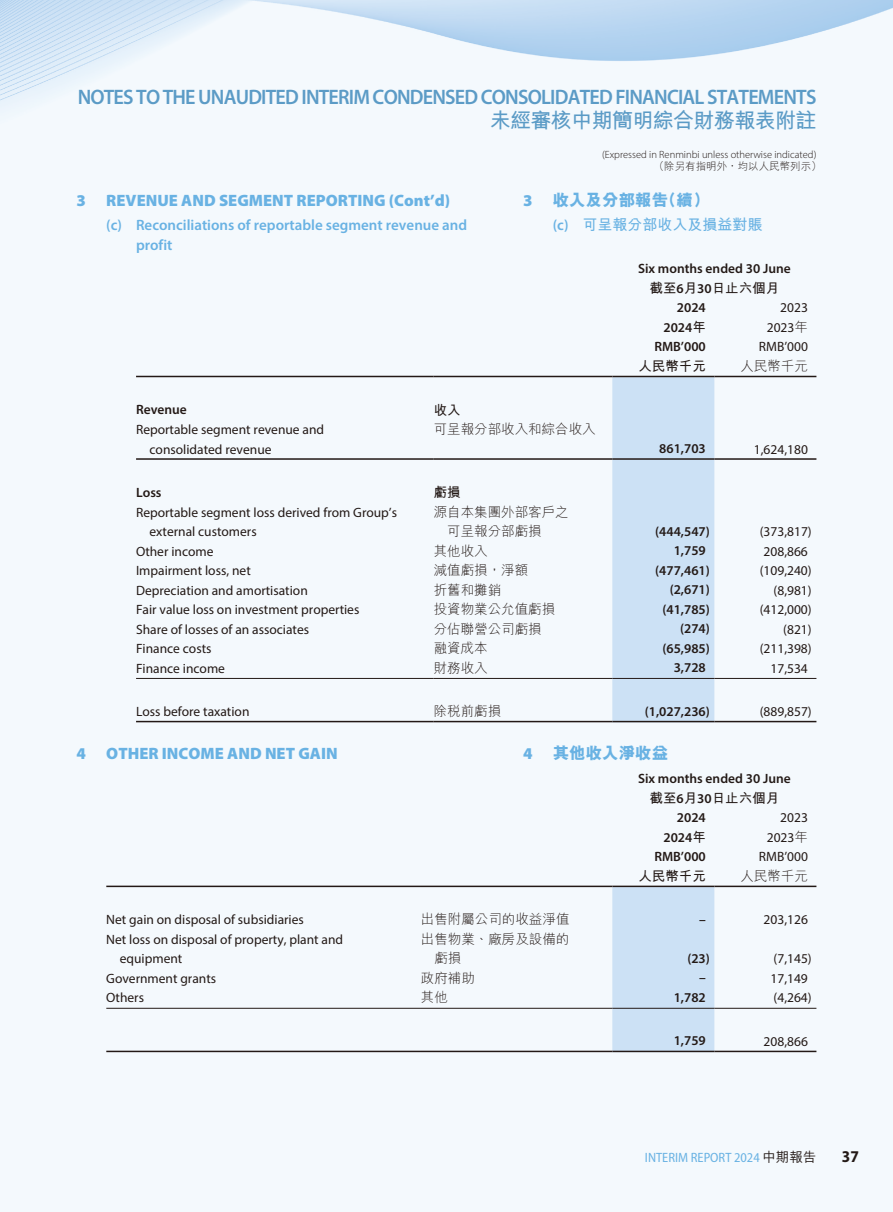
<style>
.page{position:relative;width:893px;height:1212px;background:#f4f9fd}
.page>*{position:absolute;margin:0;border:0;box-sizing:border-box;transform-origin:0 0}
.t1{font:600 21px "Myriad Pro";letter-spacing:-.04em;color:#5b9bc6;scale:.96 1}
.t2{font:700 21px "M Hei HK";letter-spacing:-.03em;color:#5b9bc6}
.t3{font:900 16.5px "Myriad Pro";color:#69b2e3}
.t4{font:800 16.5px "M Hei HK";color:#69b2e3}
.t5{font:700 semi-condensed 16.5px "Myriad Pro";color:#231916}
.t6{font:600 15px/19.5px "Myriad Pro";color:#69b2e3}
.t7{font:700 15px "M Hei HK";color:#69b2e3}
.t8{font:13.5px/19.5px "Myriad Pro";color:#231916}
.t9{font:600 13.5px "Myriad Pro";color:#231916}
.t10{font:300 13.5px/19.5px "M Hei HK";color:#231916}
.t11{font:700 13.5px "M Hei HK";color:#231916}
.t12{font:semi-condensed 13.5px "Myriad Pro";color:#69b2e3}
.t13{font:300 10.5px "Myriad Pro";color:#231916}
.t14{font:300 10.5px "M Hei HK";color:#231916}
.s1{font-family:"Myriad Pro";font-weight:900}
.s2{font-family:"Myriad Pro";font-weight:600}
.s3{font-family:"M Hei HK";font-weight:700}
.s4{font-family:"M Hei HK";font-weight:300}
.s5{font-family:"M Hei HK";font-weight:500;font-stretch:normal;color:#231916}
</style>
<div class="page">
<img style="left:0;top:0;width:893px;height:104px">
<div style="left:612px;top:377px;width:102px;height:344px;background:#cce1f5"></div>
<hr style="left:136px;top:376px;width:298px;height:1px;background:#231916">
<hr style="left:434px;top:376px;width:178px;height:1px;background:#231916">
<hr style="left:612px;top:376px;width:102px;height:1px;background:#231916">
<hr style="left:714px;top:376px;width:102px;height:1px;background:#231916">
<hr style="left:136px;top:458px;width:298px;height:2px;background:#231916">
<hr style="left:434px;top:458px;width:178px;height:2px;background:#231916">
<hr style="left:612px;top:458px;width:102px;height:2px;background:#231916">
<hr style="left:714px;top:458px;width:102px;height:2px;background:#231916">
<hr style="left:136px;top:678px;width:298px;height:1px;background:#231916">
<hr style="left:434px;top:678px;width:178px;height:1px;background:#231916">
<hr style="left:612px;top:678px;width:102px;height:1px;background:#231916">
<hr style="left:714px;top:678px;width:102px;height:1px;background:#231916">
<hr style="left:136px;top:721px;width:298px;height:1px;background:#231916">
<hr style="left:434px;top:721px;width:178px;height:1px;background:#231916">
<hr style="left:612px;top:721px;width:102px;height:1px;background:#231916">
<hr style="left:714px;top:721px;width:102px;height:1px;background:#231916">
<div style="left:612px;top:887px;width:102px;height:164px;background:#cce1f5"></div>
<hr style="left:106px;top:885px;width:315px;height:2px;background:#231916">
<hr style="left:421px;top:885px;width:191px;height:2px;background:#231916">
<hr style="left:612px;top:885px;width:102px;height:2px;background:#231916">
<hr style="left:714px;top:885px;width:102px;height:2px;background:#231916">
<hr style="left:106px;top:1008px;width:315px;height:1px;background:#231916">
<hr style="left:421px;top:1008px;width:191px;height:1px;background:#231916">
<hr style="left:612px;top:1008px;width:102px;height:1px;background:#231916">
<hr style="left:714px;top:1008px;width:102px;height:1px;background:#231916">
<hr style="left:106px;top:1051px;width:315px;height:1px;background:#231916">
<hr style="left:421px;top:1051px;width:191px;height:1px;background:#231916">
<hr style="left:612px;top:1051px;width:102px;height:1px;background:#231916">
<hr style="left:714px;top:1051px;width:102px;height:1px;background:#231916">
<h1 class="t1" style="left:78px;top:83px;width:771px">NOTES TO THE UNAUDITED INTERIM CONDENSED CONSOLIDATED FINANCIAL STATEMENTS</h1>
<h1 class="t2" style="left:490px;top:105px;width:328px">未經審核中期簡明綜合財務報表附註</h1>
<p class="t13" style="left:602px;top:148px;width:216px">(Expressed in Renminbi unless otherwise indicated)</p>
<p class="t14" style="left:654px;top:161px;width:169px">（除另有指明外，均以人民幣列示）</p>
<p class="t3" style="left:77px;top:189px;width:375px">3 REVENUE AND SEGMENT REPORTING (Cont’d)</p>
<p class="t6" style="left:136px;top:215px;width:333px;text-indent:-30px">(c) Reconciliations of reportable segment revenue and profit</p>
<p class="t4" style="left:523px;top:192px;width:188px"><span class="s1">3</span> 收入及分部報告（續）</p>
<p class="t7" style="left:553px;top:214px;width:211px"><span class="s2">(c)</span> 可呈報分部收入及損益對賬</p>
<p class="t9" style="left:638px;top:260px;width:154px">Six months ended 30 June</p>
<p class="t11" style="left:649px;top:278px;width:131px">截至<span class="s2">6</span>月<span class="s2">30</span>日止六個月</p>
<p class="t9" style="left:677px;top:299px;width:30px">2024</p>
<p class="t8" style="left:780px;top:298px;width:29px">2023</p>
<p class="t9" style="left:663px;top:319px;width:44px">2024<span class="s3">年</span></p>
<p class="t8" style="left:767px;top:317px;width:43px">2023<span class="s4">年</span></p>
<p class="t9" style="left:654px;top:338px;width:53px">RMB’000</p>
<p class="t8" style="left:759px;top:337px;width:51px">RMB’000</p>
<p class="t11" style="left:638px;top:356px;width:69px">人民幣千元</p>
<p class="t10" style="left:740px;top:356px;width:69px">人民幣千元</p>
<p class="t9" style="left:136px;top:401px;width:52px">Revenue</p>
<p class="t11" style="left:434px;top:400px;width:28px">收入</p>
<p class="t8" style="left:150px;top:419px;width:176px;text-indent:-13px">Reportable segment revenue and consolidated revenue</p>
<p class="t10" style="left:434px;top:419px;width:163px">可呈報分部收入和綜合收入</p>
<p class="t9" style="left:136px;top:483px;width:27px">Loss</p>
<p class="t11" style="left:434px;top:482px;width:28px">虧損</p>
<p class="t8" style="left:150px;top:502px;width:249px;text-indent:-13px">Reportable segment loss derived from Group’s external customers</p>
<p class="t10" style="left:447px;top:502px;width:123px;text-indent:-13px">源自本集團外部客戶之可呈報分部虧損</p>
<p class="t9" style="left:659px;top:440px;width:48px">861,703</p>
<p class="t8" style="left:754px;top:439px;width:56px">1,624,180</p>
<p class="t9" style="left:655px;top:522px;width:56px">(444,547)</p>
<p class="t8" style="left:760px;top:521px;width:54px">(373,817)</p>
<p class="t8" style="left:136px;top:541px;width:79px">Other income</p>
<p class="t10" style="left:434px;top:541px;width:55px">其他收入</p>
<p class="t9" style="left:674px;top:542px;width:34px">1,759</p>
<p class="t8" style="left:763px;top:541px;width:46px">208,866</p>
<p class="t8" style="left:136px;top:560px;width:116px">Impairment loss, net</p>
<p class="t10" style="left:434px;top:560px;width:96px">減值虧損，淨額</p>
<p class="t9" style="left:655px;top:561px;width:56px">(477,461)</p>
<p class="t8" style="left:760px;top:560px;width:54px">(109,240)</p>
<p class="t8" style="left:136px;top:580px;width:173px">Depreciation and amortisation</p>
<p class="t10" style="left:434px;top:580px;width:69px">折舊和攤銷</p>
<p class="t9" style="left:670px;top:581px;width:42px">(2,671)</p>
<p class="t8" style="left:774px;top:580px;width:40px">(8,981)</p>
<p class="t8" style="left:136px;top:599px;width:225px">Fair value loss on investment properties</p>
<p class="t10" style="left:434px;top:599px;width:123px">投資物業公允值虧損</p>
<p class="t9" style="left:662px;top:600px;width:49px">(41,785)</p>
<p class="t8" style="left:760px;top:599px;width:54px">(412,000)</p>
<p class="t8" style="left:136px;top:619px;width:175px">Share of losses of an associates</p>
<p class="t10" style="left:434px;top:619px;width:109px">分佔聯營公司虧損</p>
<p class="t9" style="left:680px;top:620px;width:31px">(274)</p>
<p class="t8" style="left:783px;top:619px;width:30px">(821)</p>
<p class="t8" style="left:136px;top:638px;width:77px">Finance costs</p>
<p class="t10" style="left:434px;top:638px;width:55px">融資成本</p>
<p class="t9" style="left:662px;top:639px;width:49px">(65,985)</p>
<p class="t8" style="left:760px;top:638px;width:54px">(211,398)</p>
<p class="t8" style="left:136px;top:658px;width:91px">Finance income</p>
<p class="t10" style="left:434px;top:658px;width:55px">財務收入</p>
<p class="t9" style="left:674px;top:659px;width:34px">3,728</p>
<p class="t8" style="left:770px;top:658px;width:39px">17,534</p>
<p class="t8" style="left:136px;top:702px;width:115px">Loss before taxation</p>
<p class="t10" style="left:434px;top:701px;width:69px">除稅前虧損</p>
<p class="t9" style="left:645px;top:702px;width:67px">(1,027,236)</p>
<p class="t8" style="left:760px;top:702px;width:54px">(889,857)</p>
<p class="t3" style="left:77px;top:743px;width:263px">4 OTHER INCOME AND NET GAIN</p>
<p class="t9" style="left:638px;top:770px;width:154px">Six months ended 30 June</p>
<p class="t11" style="left:649px;top:788px;width:131px">截至<span class="s2">6</span>月<span class="s2">30</span>日止六個月</p>
<p class="t9" style="left:677px;top:809px;width:30px">2024</p>
<p class="t8" style="left:780px;top:808px;width:29px">2023</p>
<p class="t9" style="left:663px;top:829px;width:44px">2024<span class="s3">年</span></p>
<p class="t8" style="left:767px;top:827px;width:43px">2023<span class="s4">年</span></p>
<p class="t9" style="left:654px;top:848px;width:53px">RMB’000</p>
<p class="t8" style="left:759px;top:847px;width:51px">RMB’000</p>
<p class="t11" style="left:638px;top:866px;width:69px">人民幣千元</p>
<p class="t10" style="left:740px;top:866px;width:69px">人民幣千元</p>
<p class="t8" style="left:106px;top:910px;width:199px">Net gain on disposal of subsidiaries</p>
<p class="t10" style="left:421px;top:909px;width:150px">出售附屬公司的收益淨值</p>
<p class="t9" style="left:699px;top:911px;width:8px">–</p>
<p class="t8" style="left:764px;top:910px;width:46px">203,126</p>
<p class="t8" style="left:120px;top:929px;width:225px;text-indent:-13px">Net loss on disposal of property, plant and equipment</p>
<p class="t10" style="left:434px;top:929px;width:137px;text-indent:-13px">出售物業、廠房及設備的虧損</p>
<p class="t4" style="left:523px;top:745px;width:147px"><span class="s1">4</span> 其他收入淨收益</p>
<p class="t9" style="left:687px;top:950px;width:24px">(23)</p>
<p class="t8" style="left:774px;top:949px;width:40px">(7,145)</p>
<p class="t8" style="left:106px;top:968px;width:111px">Government grants</p>
<p class="t10" style="left:421px;top:968px;width:55px">政府補助</p>
<p class="t9" style="left:699px;top:969px;width:8px">–</p>
<p class="t8" style="left:770px;top:968px;width:39px">17,149</p>
<p class="t8" style="left:106px;top:988px;width:39px">Others</p>
<p class="t10" style="left:421px;top:987px;width:28px">其他</p>
<p class="t9" style="left:674px;top:989px;width:34px">1,782</p>
<p class="t8" style="left:774px;top:988px;width:40px">(4,264)</p>
<p class="t9" style="left:674px;top:1032px;width:34px">1,759</p>
<p class="t8" style="left:764px;top:1031px;width:46px">208,866</p>
<p class="t12" style="left:645px;top:1149px;width:173px">INTERIM REPORT 2024 <span class="s5">中期報告</span></p>
<p class="t5" style="left:842px;top:1146px;width:19px">37</p>
</div>
